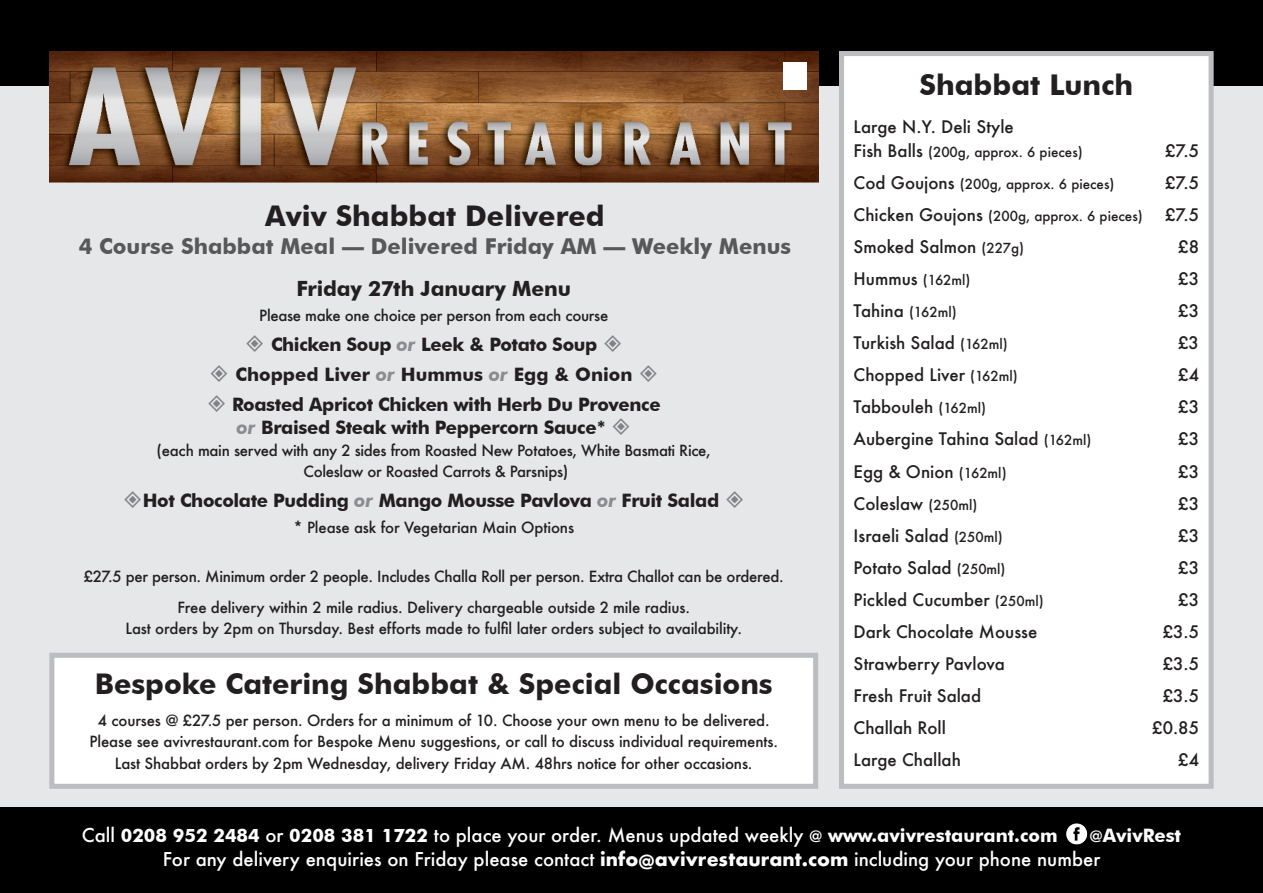
<style>
.page{position:relative;width:1263px;height:893px;background:#fff}
.page>*{position:absolute;margin:0;border:0;box-sizing:border-box;transform-origin:0 0}
.t1{font:700 28.65px "Futura BT";color:#231f20}
.t2{font:700 28.5px "Futura BT";color:#231f20}
.t3{font:700 21.9px "Futura BT";color:#57585a}
.main_menu_text{font:700 21px "Futura BT";letter-spacing:-.01em;color:#231f20}
.main_menu_text-2{font:700 18.45px/23.5px "Futura BT";letter-spacing:-.02em;color:#231f20}
.t4{font:500 18.45px/23.5px "Futura";color:#fff}
.t5{font:700 18.45px "Futura BT";color:#fff}
.main_menu_text-3{font:700 18.45px "Futura BT";color:#231f20}
.t6{font:500 16.8px "Futura";color:#231f20}
.smaller_menu_text{font:500 15px/21px "Futura";letter-spacing:-.01em;color:#231f20;text-align:center}
.t7{font:500 13.5px "Futura";color:#231f20}
.s1{font-style:italic;color:#8a8c8f}
.s2{font-size:16.8px}
.s3{font-size:13.5px}
.s4{font-family:"Futura";font-weight:500}
.s5{font-family:"Futura";font-weight:500;font-size:15.15px}
.s6{font-size:15.15px}
.s7{font-family:"Futura BT";font-weight:700}
.s8{font-weight:700}
</style>
<div class="page">
<div style="left:0;top:49px;width:1263px;height:818px;background:#e6e7e9"></div>
<div style="left:0;top:808px;width:1263px;height:85px;background:#010001"></div>
<div style="left:0;top:0;width:1263px;height:85px;background:#010001"></div>
<div style="left:841px;top:54px;width:370px;height:732px;background:#fff"></div>
<div style="left:839px;top:51px;width:374px;height:738px;border:5px solid #bcbdc0"></div>
<img style="left:49px;top:51px;width:769px;height:132px">
<img style="left:1066px;top:823px;width:22px;height:21px">
<img style="left:783px;top:63px;width:24px;height:27px">
<div style="left:52px;top:655px;width:764px;height:131px;background:#fff"></div>
<div style="left:49px;top:653px;width:769px;height:136px;border:5px solid #bcbdc0"></div>
<p class="t2" style="left:265px;top:198px;width:341px">Aviv Shabbat Delivered</p>
<p class="t3" style="left:79px;top:233px;width:714px">4 Course Shabbat Meal — Delivered Friday AM — Weekly Menus</p>
<p class="main_menu_text" style="left:296px;top:275px;width:276px">Friday 27th January Menu</p>
<p class="smaller_menu_text" style="left:259px;top:305px;width:351px">Please make one choice per person from each course</p>
<p class="main_menu_text-2" style="left:271px;top:332px;width:328px">Chicken Soup <span class="s1">or</span> Leek &amp; Potato Soup</p>
<p class="main_menu_text-3" style="left:235px;top:363px;width:399px">Chopped Liver <span class="s1">or</span> Hummus <span class="s1">or</span> Egg &amp; Onion</p>
<p class="main_menu_text-2" style="left:232px;top:392px;width:430px">Roasted Apricot Chicken with Herb Du Provence <span class="s1">or</span> Braised Steak with Peppercorn Sauce*</p>
<p class="smaller_menu_text" style="left:157px;top:440px;width:556px">(each main served with any 2 sides from Roasted New Potatoes, White Basmati Rice,<br>Coleslaw or Roasted Carrots &amp; Parsnips)</p>
<p class="main_menu_text-2" style="left:143px;top:489px;width:578px">Hot Chocolate Pudding <span class="s1">or</span> Mango Mousse Pavlova <span class="s1">or</span> Fruit Salad</p>
<p class="smaller_menu_text" style="left:293px;top:516px;width:282px">* Please ask for Vegetarian Main Options</p>
<p class="smaller_menu_text" style="left:84px;top:566px;width:701px">£27.5 per person. Minimum order 2 people. Includes Challa Roll per person. Extra Challot can be ordered.</p>
<p class="smaller_menu_text" style="left:126px;top:597px;width:618px">Free delivery within 2 mile radius. Delivery chargeable outside 2 mile radius.<br>Last orders by 2pm on Thursday. Best efforts made to fulfil later orders subject to availability.</p>
<p class="t2" style="left:95px;top:667px;width:679px">Bespoke Catering Shabbat &amp; Special Occasions</p>
<p class="smaller_menu_text" style="left:90px;top:709px;width:690px;line-height:21.8px">4 courses @ £27.5 per person. Orders for a minimum of 10. Choose your own menu to be delivered.<br>Please see avivrestaurant.com for Bespoke Menu suggestions, or call to discuss individual requirements.<br>Last Shabbat orders by 2pm Wednesday, delivery Friday AM. 48hrs notice for other occasions.</p>
<p class="t1" style="left:919px;top:68px;width:215px">Shabbat Lunch</p>
<p class="t6" style="left:854px;top:116px;width:162px">Large N.Y. Deli Style</p>
<p class="t7" style="left:854px;top:143px;width:231px"><span class="s2">Fish Balls</span> (200g, approx. 6 pieces)</p>
<p class="t6" style="left:1165px;top:139px;width:35px">£7.5</p>
<p class="t7" style="left:854px;top:175px;width:262px"><span class="s2">Cod Goujons</span> (200g, approx. 6 pieces)</p>
<p class="t6" style="left:1165px;top:171px;width:35px">£7.5</p>
<p class="t7" style="left:854px;top:207px;width:291px"><span class="s2">Chicken Goujons</span> (200g, approx. 6 pieces)</p>
<p class="t6" style="left:1165px;top:203px;width:35px">£7.5</p>
<p class="t6" style="left:854px;top:235px;width:172px">Smoked Salmon <span class="s3">(227g)</span></p>
<p class="t6" style="left:1178px;top:235px;width:22px">£8</p>
<p class="t7" style="left:854px;top:271px;width:118px"><span class="s2">Hummus</span> (162ml)</p>
<p class="t6" style="left:1178px;top:267px;width:22px">£3</p>
<p class="t7" style="left:854px;top:303px;width:105px"><span class="s2">Tahina</span> (162ml)</p>
<p class="t6" style="left:1178px;top:299px;width:22px">£3</p>
<p class="t6" style="left:854px;top:331px;width:156px">Turkish Salad <span class="s3">(162ml)</span></p>
<p class="t6" style="left:1178px;top:331px;width:22px">£3</p>
<p class="t6" style="left:854px;top:364px;width:166px">Chopped Liver <span class="s3">(162ml)</span></p>
<p class="t6" style="left:1178px;top:364px;width:22px">£4</p>
<p class="t6" style="left:854px;top:396px;width:134px">Tabbouleh <span class="s3">(162ml)</span></p>
<p class="t6" style="left:1178px;top:396px;width:22px">£3</p>
<p class="t6" style="left:854px;top:428px;width:239px">Aubergine Tahina Salad <span class="s3">(162ml)</span></p>
<p class="t6" style="left:1178px;top:428px;width:22px">£3</p>
<p class="t6" style="left:854px;top:460px;width:154px">Egg &amp; Onion <span class="s3">(162ml)</span></p>
<p class="t6" style="left:1178px;top:460px;width:22px">£3</p>
<p class="t6" style="left:854px;top:492px;width:125px">Coleslaw <span class="s3">(250ml)</span></p>
<p class="t6" style="left:1178px;top:492px;width:22px">£3</p>
<p class="t6" style="left:854px;top:524px;width:151px">Israeli Salad <span class="s3">(250ml)</span></p>
<p class="t6" style="left:1178px;top:524px;width:22px">£3</p>
<p class="t6" style="left:854px;top:556px;width:153px">Potato Salad <span class="s3">(250ml)</span></p>
<p class="t6" style="left:1178px;top:556px;width:22px">£3</p>
<p class="t6" style="left:854px;top:588px;width:192px">Pickled Cucumber <span class="s3">(250ml)</span></p>
<p class="t6" style="left:1178px;top:588px;width:22px">£3</p>
<p class="t6" style="left:854px;top:620px;width:185px">Dark Chocolate Mousse</p>
<p class="t6" style="left:1163px;top:620px;width:38px">£3.5</p>
<p class="t6" style="left:854px;top:652px;width:153px">Strawberry Pavlova</p>
<p class="t6" style="left:1163px;top:652px;width:38px">£3.5</p>
<p class="t6" style="left:854px;top:684px;width:129px">Fresh Fruit Salad</p>
<p class="t6" style="left:1163px;top:684px;width:38px">£3.5</p>
<p class="t6" style="left:854px;top:716px;width:94px">Challah Roll</p>
<p class="t6" style="left:1152px;top:716px;width:48px">£0.85</p>
<p class="t6" style="left:854px;top:748px;width:109px">Large Challah</p>
<p class="t6" style="left:1178px;top:748px;width:22px">£4</p>
<p class="t5" style="left:82px;top:825px;width:977px"><span class="s4">Call</span> 0208 952 2484 <span class="s4">or</span> 0208 381 1722 <span class="s4">to place your order. Menus updated weekly</span> <span class="s5">@</span> www.avivrestaurant.com</p>
<p class="t4" style="left:163px;top:824px;width:1020px;text-indent:927px"><span class="s6">@</span><span class="s7">AvivRest<br></span>For any delivery enquiries on Friday please contact <span class="s8">info@avivrestaurant.com</span> including your phone number</p>
</div>
